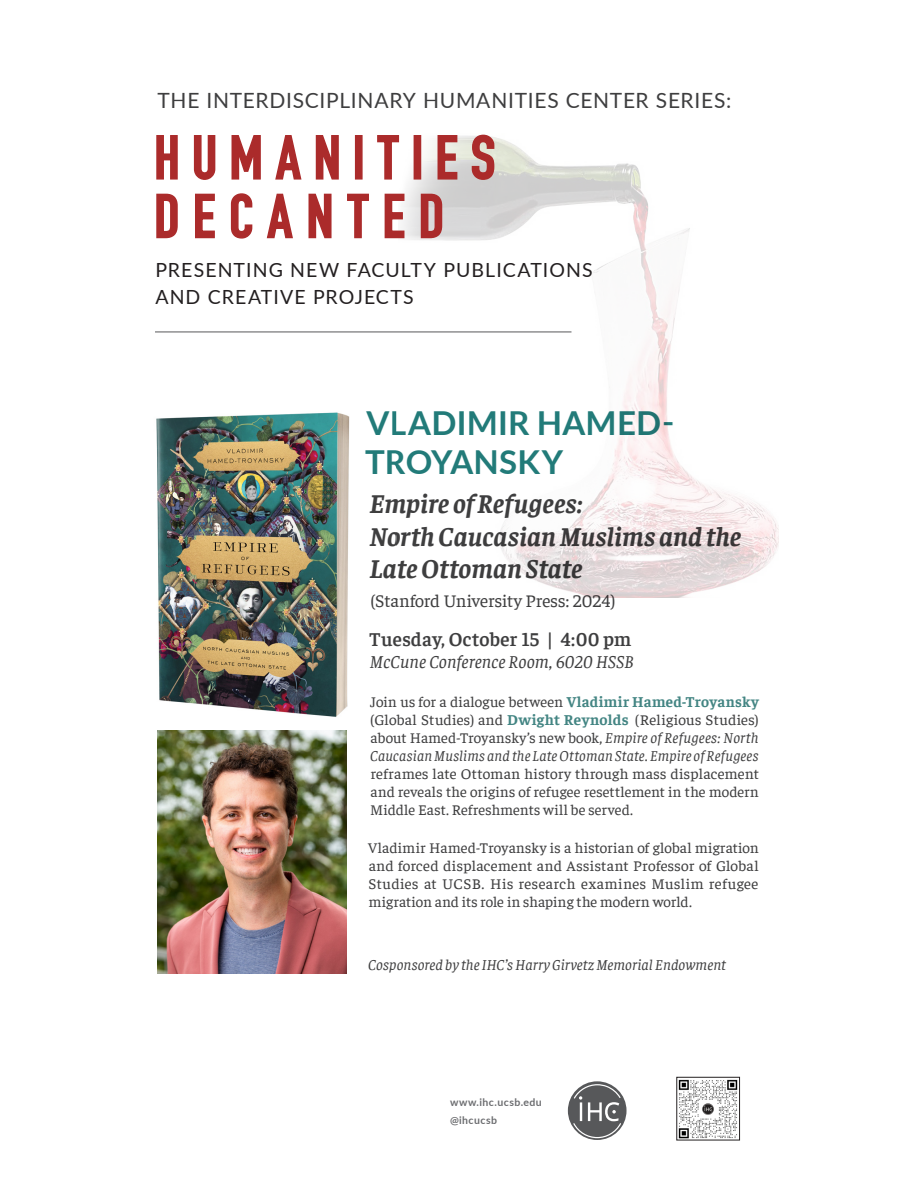
<style>
.page{position:relative;width:918px;height:1188px;background:#fff}
.page>*{position:absolute;margin:0;border:0;box-sizing:border-box;transform-origin:0 0}
.t1{font:700 33px/39.6px "Lato";letter-spacing:.01em;color:#227b79}
.t2{font:italic 700 27px/32.4px "Faustina";color:#3e3e3f}
.t3{font:21px "Lato";letter-spacing:.035em;color:#3e3e3f}
.t4{font:19.5px/27px "Lato";letter-spacing:.055em;color:#231f20}
.t5{font:600 19.5px "Faustina";letter-spacing:.015em;color:#3e3e3f}
.t6{font:18px "Faustina";color:#3e3e3f}
.t7{font:italic 18px "Faustina";letter-spacing:.005em;color:#3e3e3f}
.t8{font:15px/18px "Faustina";letter-spacing:.01em;color:#3e3e3f;text-align:justify}
.t9{font:italic 15px "Faustina";letter-spacing:.005em;color:#3e3e3f}
.t10{font:700 10.5px "Lato";letter-spacing:.04em;color:#6c6d70}
.s1{font-weight:700;color:#438583}
.s2{font-style:italic}
</style>
<div class="page">
<svg style="left:568px;top:1081px;width:59px;height:59px"></svg>
<img style="left:679px;top:1079px;width:59px;height:59px">
<div style="left:677px;top:1077px;width:63px;height:63px;border:1px solid #231f20"></div>
<img style="left:156px;top:412px;width:194px;height:305px">
<img style="left:157px;top:731px;width:189px;height:242px">
<img style="left:399px;top:137px;width:380px;height:460px">
<svg style="left:156px;top:192px;width:287px;height:48px"></svg>
<svg style="left:156px;top:134px;width:339px;height:47px"></svg>
<hr style="left:155px;top:332px;width:416px;height:1px;background:#57585a">
<p class="t3" style="left:158px;top:86px;width:575px">THE INTERDISCIPLINARY HUMANITIES CENTER SERIES:</p>
<p class="t4" style="left:155px;top:256px;width:439px">PRESENTING NEW FACULTY PUBLICATIONS<br>AND CREATIVE PROJECTS</p>
<p class="t1" style="left:365px;top:401px;width:311px">VLADIMIR HAMED-<br>TROYANSKY</p>
<p class="t2" style="left:370px;top:486px;width:213px">Empire of Refugees:</p>
<p class="t2" style="left:370px;top:519px;width:373px">North Caucasian Muslims and the<br>Late Ottoman State</p>
<p class="t6" style="left:371px;top:588px;width:246px">(Stanford University Press: 2024)</p>
<p class="t5" style="left:370px;top:626px;width:263px">Tuesday, October 15 | 4:00 pm</p>
<p class="t7" style="left:370px;top:650px;width:266px">McCune Conference Room, 6020 HSSB</p>
<p class="t8" style="left:370px;top:692px;width:390px">Join us for a dialogue between <span class="s1">Vladimir Hamed-Troyansky </span>(Global Studies) and <span class="s1">Dwight Reynolds</span> (Religious Studies) about Hamed-Troyansky’s new book, <span class="s2">Empire of Refugees: North Caucasian Muslims and the Late Ottoman State</span>. <span class="s2">Empire of Refugees </span>reframes late Ottoman history through mass displacement and reveals the origins of refugee resettlement in the modern Middle East. Refreshments will be served.</p>
<p class="t8" style="left:368px;top:838px;width:392px">Vladimir Hamed-Troyansky is a historian of global migration and forced displacement and Assistant Professor of Global Studies at UCSB. His research examines Muslim refugee migration and its role in shaping the modern world.</p>
<p class="t9" style="left:368px;top:955px;width:359px">Cosponsored by the IHC’s Harry Girvetz Memorial Endowment</p>
<p class="t10" style="left:450px;top:1095px;width:93px">www.ihc.ucsb.edu</p>
<p class="t10" style="left:450px;top:1112px;width:49px">@ihcucsb</p>
</div>
